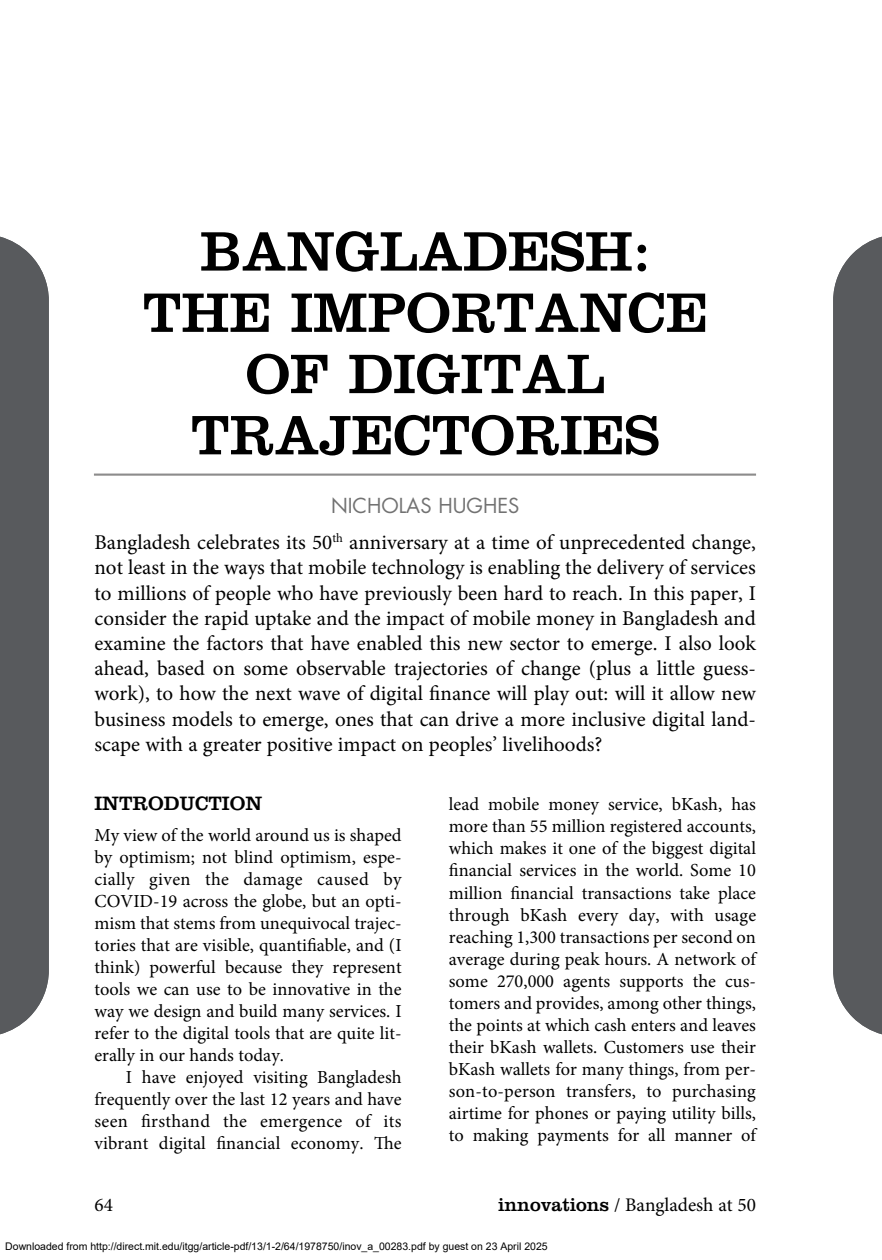
<style>
.page{position:relative;width:882px;height:1260px;background:#fff}
.page>*{position:absolute;margin:0;border:0;box-sizing:border-box;transform-origin:0 0}
.t1{font:57.75px/61.2px "Clarendon LT Std";color:#000;text-align:center}
.t2{font:21px/25.2px "Minion Pro";color:#000;text-align:justify}
.t3{font:20.12px "Futura LT Pro";color:#727272}
.t4{font:20.12px "Clarendon LT Std";color:#000}
.t5{font:19.25px "Minion Pro";color:#000}
.t6{font:18.38px/22.1px "Minion Pro";color:#000;text-align:justify}
.t7{font:10.5px "Arial";color:#000}
.s1{font-family:"Clarendon LT Std"}
</style>
<div class="page">
<div style="left:833px;top:237px;width:49px;height:797px;background:#585a5d"></div>
<div style="left:0;top:237px;width:49px;height:797px;background:#585a5d"></div>
<h1 class="t1" style="left:143px;top:221px;width:566px">BANGLADESH:<br>THE IMPORTANCE<br>OF DIGITAL<br>TRAJECTORIES</h1>
<p class="t3" style="left:331px;top:492px;width:190px">NICHOLAS HUGHES</p>
<p class="t2" style="left:94px;top:530px;width:663px">Bangladesh celebrates its 50<sup>th</sup> anniversary at a time of unprecedented change, not least in the ways that mobile technology is enabling the delivery of services to millions of people who have previously been hard to reach. In this paper, I consider the rapid uptake and the impact of mobile money in Bangladesh and examine the factors that have enabled this new sector to emerge. I also look ahead, based on some observable trajectories of change (plus a little guess&shy;work), to how the next wave of digital finance will play out: will it allow new business models to emerge, ones that can drive a more inclusive digital land&shy;scape with a greater positive impact on peoples’ livelihoods?</p>
<p class="t4" style="left:94px;top:792px;width:169px">INTRODUCTION</p>
<p class="t6" style="left:94px;top:824px;width:309px">My view of the world around us is shaped by optimism; not blind optimism, espe&shy;cially given the damage caused by COVID-19 across the globe, but an opti&shy;mism that stems from unequivocal trajec&shy;tories that are visible, quantifiable, and (I think) powerful because they represent tools we can use to be innovative in the way we design and build many services. I refer to the digital tools that are quite lit&shy;erally in our hands today.</p>
<p class="t6" style="left:94px;top:1067px;width:309px;text-indent:31px">I have enjoyed visiting Bangladesh frequently over the last 12 years and have seen firsthand the emergence of its vibrant digital financial economy. The</p>
<p class="t6" style="left:449px;top:794px;width:309px">lead mobile money service, bKash, has more than 55 million registered accounts, which makes it one of the biggest digital financial services in the world. Some 10 million financial transactions take place through bKash every day, with usage reaching 1,300 transactions per second on average during peak hours. A network of some 270,000 agents supports the cus&shy;tomers and provides, among other things, the points at which cash enters and leaves their bKash wallets. Customers use their bKash wallets for many things, from per&shy;son-to-person transfers, to purchasing airtime for phones or paying utility bills, to making payments for all manner of</p>
<p class="t5" style="left:94px;top:1192px;width:20px">64</p>
<p class="t5" style="left:498px;top:1192px;width:260px"><span class="s1">innovations</span> / Bangladesh at 50</p>
<p class="t7" style="left:5px;top:1242px;width:544px">Downloaded from http://direct.mit.edu/itgg/article-pdf/13/1-2/64/1978750/inov_a_00283.pdf by guest on 23 April 2025</p>
</div>
